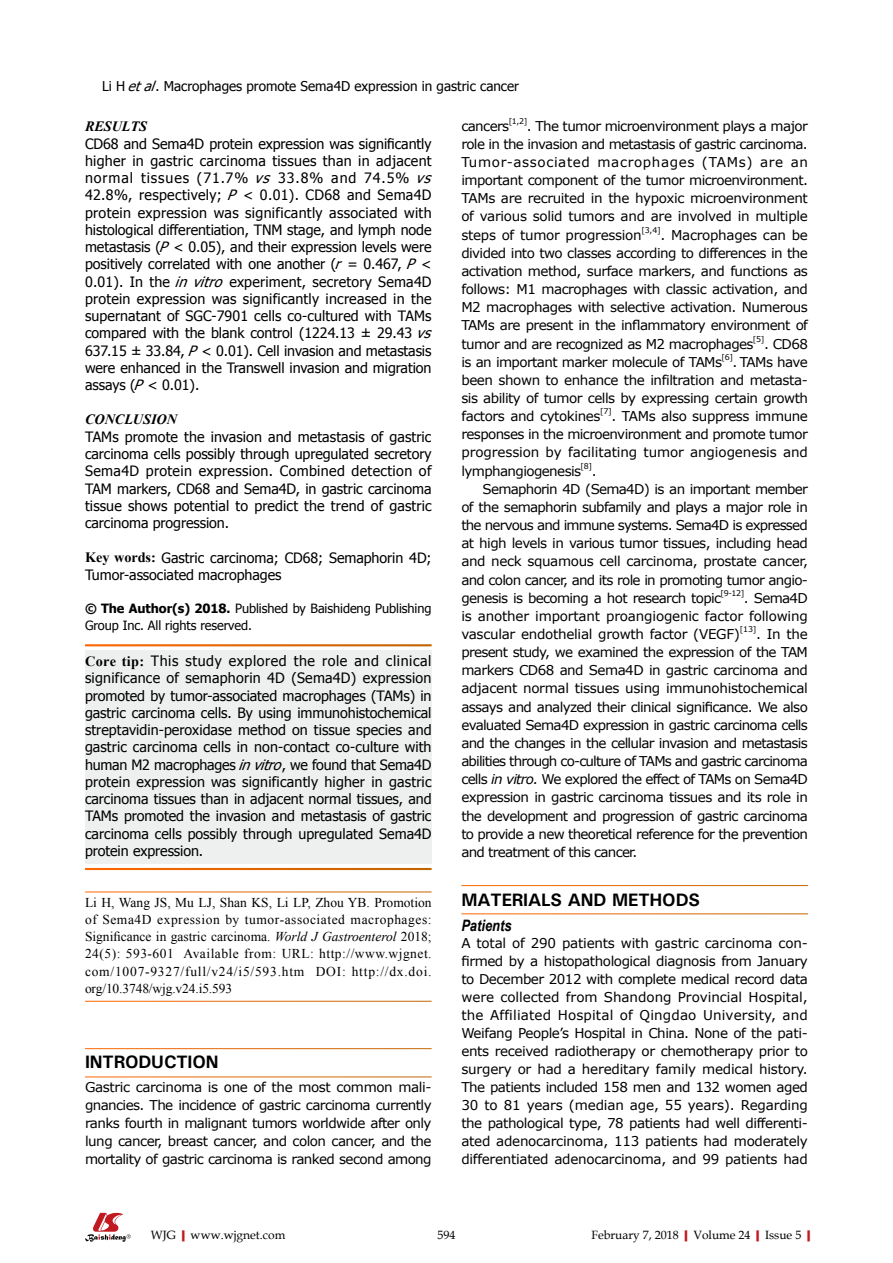
<style>
.page{position:relative;width:893px;height:1263px;background:#fff}
.page>*{position:absolute;margin:0;border:0;box-sizing:border-box;transform-origin:0 0}
.t1{font:700 18px "Univers";letter-spacing:-.01em;color:#000}
.t2{font:italic 700 15.75px "Arial Narrow";color:#000}
.t3{font:14.25px/17.2px "Tahoma";letter-spacing:-.005em;color:#000}
.t4{font:13.5px/18.1px "Verdana";letter-spacing:-.045em;color:#000;text-align:justify}
.t5{font:13.5px/17.2px "Times New Roman";letter-spacing:.055em;color:#000;text-align:justify}
.t6{font:13.5px "Tahoma";color:#000}
.t7{font:13.5px "Verdana";letter-spacing:-.025em;color:#000}
.t8{font:12.75px/17.2px "Tahoma";letter-spacing:-.005em;color:#000}
.t9{font:12px "Book Antiqua";color:#000}
.t10{font:7.8px "Verdana";color:#000}
.s1{font-style:italic}
.s2{font-family:"Times New Roman";font-weight:700;font-style:italic}
.s3{font-family:"Times New Roman";font-weight:700}
.s4{font-weight:700}
.s5{font-weight:700;color:#c01920}
</style>
<div class="page">
<div style="left:85px;top:650px;width:347px;height:214px;background:#eeefef"></div>
<svg style="left:85px;top:1213px;width:46px;height:29px"></svg>
<p class="t6" style="left:102px;top:77px;width:419px">Li H <span class="s1">etal</span>. Macrophages promote Sema4D expression in gastric cancer</p>
<p class="t3" style="left:85px;top:116px;width:353px"><span class="s2">RESULTS<br></span>CD68 and Sema4D protein expression was significantly higher in gastric carcinoma tissues than in adjacent normal tissues (71.7% <span class="s1">vs</span> 33.8% and 74.5% <span class="s1">vs </span>42.8%, respectively; <span class="s1">P</span> &lt; 0.01). CD68 and Sema4D protein expression was significantly associated with histological differentiation, TNM stage, and lymph node metastasis (<span class="s1">P</span> &lt; 0.05), and their expression levels were positively correlated with one another (<span class="s1">r</span> = 0.467, <span class="s1">P</span> &lt; 0.01). In the <span class="s1">invitro</span> experiment, secretory Sema4D protein expression was significantly increased in the supernatant of SGC-7901 cells co-cultured with TAMs compared with the blank control (1224.13 ± 29.43 <span class="s1">vs </span>637.15 ± 33.84, <span class="s1">P</span> &lt; 0.01). Cell invasion and metastasis were enhanced in the Transwell invasion and migration assays (<span class="s1">P</span> &lt; 0.01).</p>
<p class="t3" style="left:85px;top:410px;width:348px"><span class="s2">CONCLUSION<br></span>TAMs promote the invasion and metastasis of gastric carcinoma cells possibly through upregulated secretory Sema4D protein expression. Combined detection of TAM markers, CD68 and Sema4D, in gastric carcinoma tissue shows potential to predict the trend of gastric carcinoma progression.</p>
<p class="t3" style="left:85px;top:548px;width:348px"><span class="s3">Key words:</span> Gastric carcinoma; CD68; Semaphorin 4D;<br>Tumor-associated macrophages</p>
<p class="t8" style="left:85px;top:599px;width:348px"><span class="s4">© The Author(s) 2018.</span> Published by Baishideng Publishing<br>Group Inc. All rights reserved.</p>
<p class="t3" style="left:85px;top:652px;width:348px;text-align:justify"><span class="s3">Core tip:</span> This study explored the role and clinical significance of semaphorin 4D (Sema4D) expression promoted by tumor-associated macrophages (TAMs) in gastric carcinoma cells. By using immunohistochemical streptavidin-peroxidase method on tissue species and gastric carcinoma cells in non-contact co-culture with human M2 macrophages <span class="s1">invitro</span>, we found that Sema4D protein expression was significantly higher in gastric carcinoma tissues than in adjacent normal tissues, and TAMs promoted the invasion and metastasis of gastric carcinoma cells possibly through upregulated Sema4D protein expression.</p>
<p class="t5" style="left:85px;top:893px;width:348px">Li H, Wang JS, Mu LJ, Shan KS, Li LP, Zhou YB. Promotion of Sema4D expression by tumor-associated macrophages:<br>Significance in gastric carcinoma. <span class="s1">World J Gastroenterol</span> 2018; 24(5): 593-601 Available from: URL: http://www.wjgnet. com/1007-9327/full/v24/i5/593.htm DOI: http://dx.doi. org/10.3748/wjg.v24.i5.593</p>
<p class="t1" style="left:85px;top:1050px;width:135px">INTRODUCTION</p>
<p class="t4" style="left:85px;top:1077px;width:348px">Gastric carcinoma is one of the most common mali&shy;gnancies. The incidence of gastric carcinoma currently ranks fourth in malignant tumors worldwide after only lung cancer, breast cancer, and colon cancer, and the mortality of gastric carcinoma is ranked second among</p>
<p class="t10" style="left:509px;top:116px;width:20px">[1,2]</p>
<p class="t4" style="left:461px;top:116px;width:348px;text-indent:66px">. The tumor microenvironment plays a major role in the invasion and metastasis of gastric carcinoma.<br>Tumor-associated macrophages (TAMs) are an important component of the tumor microenvironment.<br>TAMs are recruited in the hypoxic microenvironment of various solid tumors and are involved in multiple steps of tumor progression</p>
<p class="t4" style="left:461px;top:116px;width:49px">cancers</p>
<p class="t10" style="left:641px;top:225px;width:21px">[3,4]</p>
<p class="t4" style="left:461px;top:225px;width:348px;text-indent:199px">. Macrophages can be divided into two classes according to differences in the activation method, surface markers, and functions as follows: M1 macrophages with classic activation, and M2 macrophages with selective activation. Numerous TAMs are present in the inflammatory environment of tumor and are recognized as M2 macrophages</p>
<p class="t10" style="left:753px;top:334px;width:13px">[5]</p>
<p class="t4" style="left:764px;top:334px;width:45px">. CD68</p>
<p class="t4" style="left:461px;top:352px;width:262px">is an important marker molecule of TAMs</p>
<p class="t10" style="left:721px;top:352px;width:13px">[6]</p>
<p class="t4" style="left:461px;top:352px;width:348px;text-indent:271px">. TAMs have been shown to enhance the infiltration and metasta&shy;sis ability of tumor cells by expressing certain growth factors and cytokines</p>
<p class="t10" style="left:600px;top:407px;width:13px">[7]</p>
<p class="t4" style="left:461px;top:407px;width:348px;text-indent:150px">. TAMs also suppress immune responses in the microenvironment and promote tumor progression by facilitating tumor angiogenesis and lymphangiogenesis</p>
<p class="t10" style="left:581px;top:461px;width:13px">[8]</p>
<p class="t4" style="left:592px;top:461px;width:6px">.</p>
<p class="t4" style="left:483px;top:479px;width:327px">Semaphorin 4D (Sema4D) is an important member</p>
<p class="t4" style="left:461px;top:497px;width:348px">of the semaphorin subfamily and plays a major role in</p>
<p class="t4" style="left:461px;top:516px;width:348px">the nervous and immune systems. Sema4D is expressed</p>
<p class="t4" style="left:461px;top:534px;width:348px">at high levels in various tumor tissues, including head</p>
<p class="t7" style="left:461px;top:553px;width:348px">and neck squamous cell carcinoma, prostate cancer,</p>
<p class="t4" style="left:461px;top:570px;width:348px">and colon cancer, and its role in promoting tumor angio-</p>
<p class="t4" style="left:461px;top:588px;width:261px">genesis is becoming a hot research topic</p>
<p class="t10" style="left:720px;top:588px;width:25px">[9-12]</p>
<p class="t4" style="left:461px;top:588px;width:348px;text-indent:283px">. Sema4D is another important proangiogenic factor following vascular endothelial growth factor (VEGF)</p>
<p class="t10" style="left:740px;top:624px;width:18px">[13]</p>
<p class="t4" style="left:461px;top:624px;width:348px;text-indent:295px">. In the present study, we examined the expression of the TAM markers CD68 and Sema4D in gastric carcinoma and adjacent normal tissues using immunohistochemical assays and analyzed their clinical significance. We also evaluated Sema4D expression in gastric carcinoma cells and the changes in the cellular invasion and metastasis abilities through co-culture of TAMs and gastric carcinoma cells <span class="s1">in vitro.</span> We explored the effect of TAMs on Sema4D expression in gastric carcinoma tissues and its role in the development and progression of gastric carcinoma to provide a new theoretical reference for the prevention and treatment of this cancer.</p>
<p class="t1" style="left:461px;top:888px;width:240px">MATERIALS AND METHODS</p>
<p class="t2" style="left:461px;top:913px;width:52px">Patients</p>
<p class="t4" style="left:461px;top:933px;width:348px">A total of 290 patients with gastric carcinoma con&shy;firmed by a histopathological diagnosis from January to December 2012 with complete medical record data were collected from Shandong Provincial Hospital, the Affiliated Hospital of Qingdao University, and Weifang People’s Hospital in China. None of the pati&shy;ents received radiotherapy or chemotherapy prior to surgery or had a hereditary family medical history.<br>The patients included 158 men and 132 women aged 30 to 81 years (median age, 55 years). Regarding the pathological type, 78 patients had well differenti&shy;ated adenocarcinoma, 113 patients had moderately differentiated adenocarcinoma, and 99 patients had</p>
<p class="t9" style="left:151px;top:1226px;width:136px">WJG<span class="s5">|</span>www.wjgnet.com</p>
<p class="t9" style="left:437px;top:1226px;width:19px">594</p>
<p class="t9" style="left:591px;top:1226px;width:226px">February 7, 2018<span class="s5">|</span>Volume 24<span class="s5">|</span>Issue 5<span class="s5">|</span></p>
</div>
